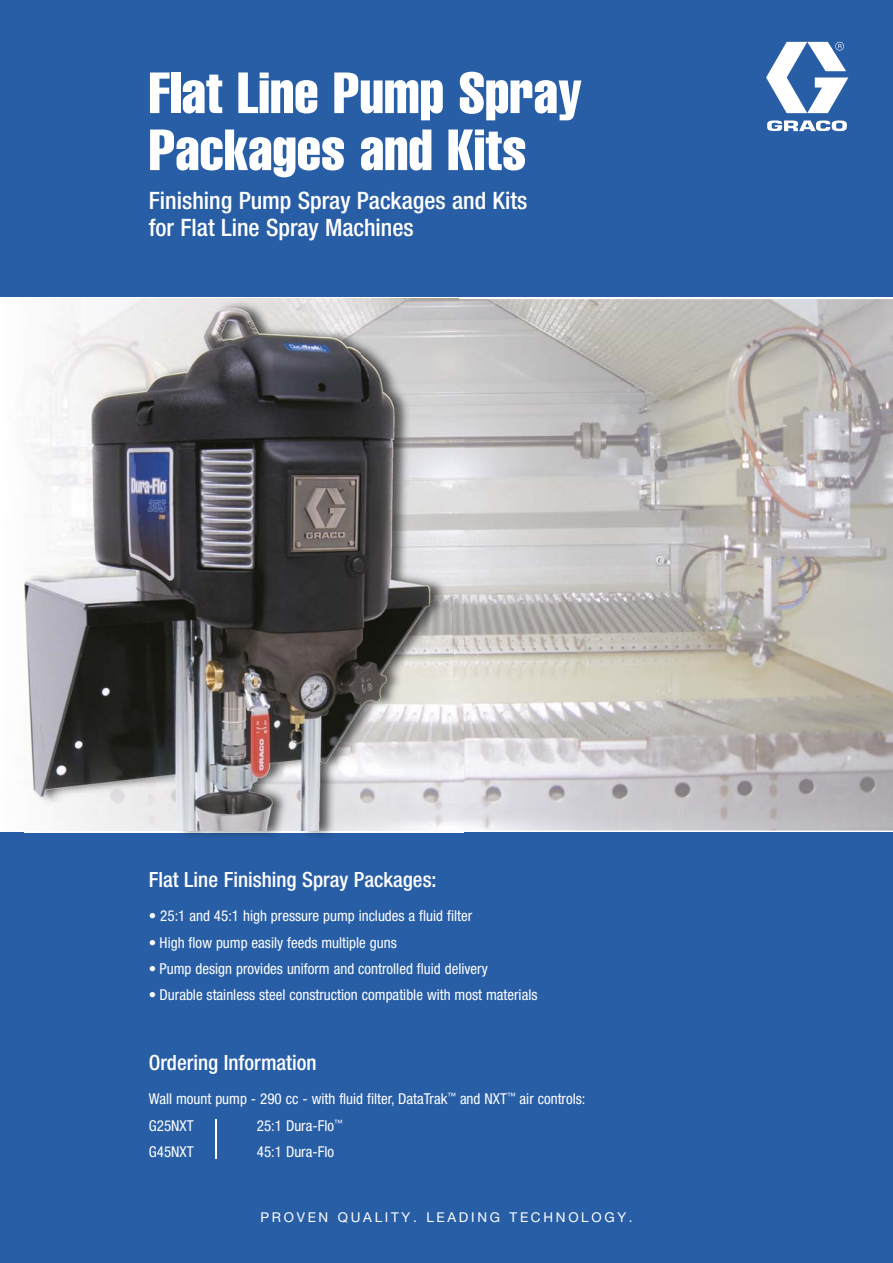
<style>
.page{position:relative;width:893px;height:1263px;background:#285ea6}
.page>*{position:absolute;margin:0;border:0;box-sizing:border-box;transform-origin:0 0}
.t1{font:57px/57px "Helvetica LT Std Comp";color:#fff}
.t2{font:500 condensed 24px/27px "Helvetica Neue LT Std";color:#fff}
.t3{font:500 condensed 21px "Helvetica Neue LT Std";color:#fff}
.t4{font:condensed 15px/26.4px "Helvetica Neue LT Std";color:#fff}
.t5{font:13.5px "Helvetica Neue LT Std";letter-spacing:.2em;color:#fff}
</style>
<div class="page">
<svg style="left:766px;top:42px;width:82px;height:89px"></svg>
<hr style="left:0;top:298px;width:893px;height:1px;background:#fff">
<hr style="left:0;top:830px;width:893px;height:2px;background:#fff">
<img style="left:463px;top:300px;width:430px;height:530px">
<img style="left:458px;top:299px;width:435px;height:1px">
<img style="left:24px;top:300px;width:439px;height:536px">
<img style="left:0;top:299px;width:458px;height:53px">
<div style="left:0;top:352px;width:26px;height:478px;background:#fdfdfd"></div>
<hr style="left:215px;top:1119px;width:2px;height:40px;background:#fff">
<h1 class="t1" style="left:149px;top:71px;width:435px">Flat Line Pump Spray<br>Packages and Kits</h1>
<h2 class="t2" style="left:149px;top:189px;width:380px">Finishing Pump Spray Packages and Kits for Flat Line Spray Machines</h2>
<h3 class="t3" style="left:149px;top:872px;width:289px">Flat Line Finishing Spray Packages:</h3>
<p class="t4" style="left:149px;top:904px;width:325px">• 25:1 and 45:1 high pressure pump includes a fluid filter</p>
<p class="t4" style="left:149px;top:931px;width:249px">• High flow pump easily feeds multiple guns</p>
<p class="t4" style="left:149px;top:957px;width:341px">• Pump design provides uniform and controlled fluid delivery</p>
<p class="t4" style="left:149px;top:984px;width:390px">• Durable stainless steel construction compatible with most materials</p>
<h3 class="t3" style="left:149px;top:1055px;width:169px">Ordering Information</h3>
<p class="t4" style="left:149px;top:1087px;width:438px">Wall mount pump - 290 cc - with fluid filter, DataTrak<sup>™</sup> and NXT<sup>™</sup> air controls:<br>G25NXT</p>
<p class="t4" style="left:257px;top:1114px;width:87px">25:1 Dura-Flo<sup>™</sup></p>
<p class="t4" style="left:149px;top:1140px;width:46px">G45NXT</p>
<p class="t4" style="left:257px;top:1140px;width:79px">45:1 Dura-Flo</p>
<p class="t5" style="left:260px;top:1209px;width:374px">PROVEN QUALITY. LEADING TECHNOLOGY.</p>
</div>
